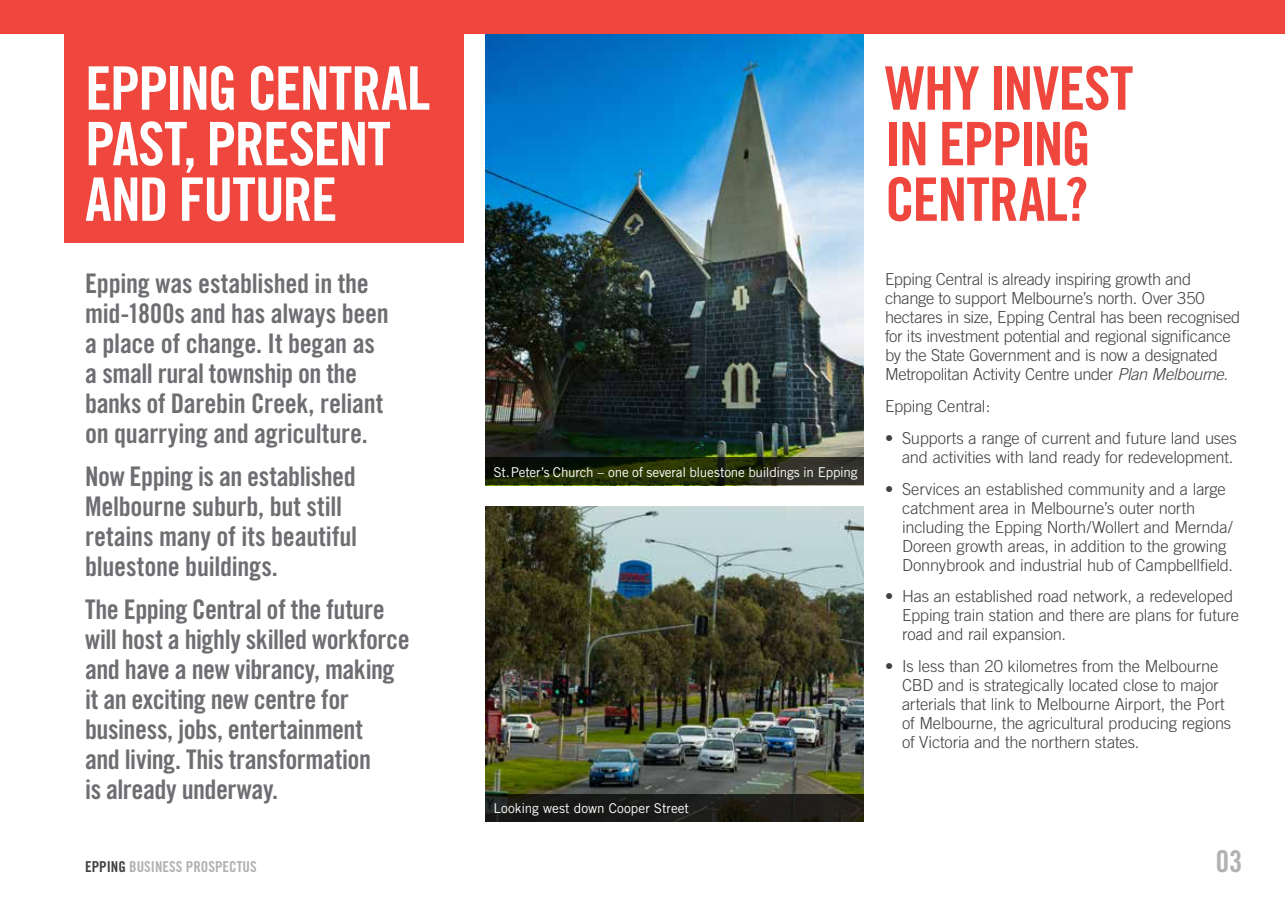
<style>
.page{position:relative;width:1285px;height:915px;background:#fff}
.page>*{position:absolute;margin:0;border:0;box-sizing:border-box;transform-origin:0 0}
.t1{font:60px/55.5px "Trade Gothic Bold Cond Twenty";letter-spacing:-.03em;color:#fff}
.t2{font:60px/55.5px "Trade Gothic Bold Cond Twenty";letter-spacing:-.02em;color:#ef463e}
.t3{font:30px "Trade Gothic Bold Cond Twenty";color:#b3b2b1}
.t4{font:27px/30px "Trade Gothic Bold Cond Twenty";letter-spacing:-.01em;color:#6d6e71}
.t5{font:300 16.5px/18.9px "Trade Gothic";letter-spacing:-.015em;color:#414042}
.t6{font:15px "Trade Gothic Bold Cond Twenty";color:#b3b2b1}
.t7{font:13.5px "Trade Gothic";letter-spacing:-.01em;color:#fff}
.s1{font-style:italic}
.s2{color:#414042}
</style>
<div class="page">
<div style="left:0;top:0;width:1284px;height:34px;background:#ef463e"></div>
<div style="left:64px;top:0;width:399px;height:242px;background:#ef463e"></div>
<img style="left:485px;top:34px;width:378px;height:423px">
<img style="left:485px;top:506px;width:378px;height:287px">
<svg style="left:485px;top:457px;width:378px;height:28px;background:#21280e"></svg>
<svg style="left:485px;top:793px;width:378px;height:28px;background:#1d1e1a"></svg>
<h1 class="t1" style="left:85px;top:60px;width:346px">EPPING CENTRAL<br>PAST, PRESENT<br>AND FUTURE</h1>
<h1 class="t2" style="left:884px;top:60px;width:250px">WHY INVEST<br>IN EPPING<br>CENTRAL?</h1>
<h3 class="t4" style="left:85px;top:268px;width:305px">Epping was established in the mid-1800s and has always been a place of change. It began as a small rural township on the banks of Darebin Creek, reliant on quarrying and agriculture.</h3>
<h3 class="t4" style="left:85px;top:461px;width:273px">Now Epping is an established<br>Melbourne suburb, but still retains many of its beautiful bluestone buildings.</h3>
<h3 class="t4" style="left:85px;top:593px;width:326px">The Epping Central of the future will host a highly skilled workforce and have a new vibrancy, making it an exciting new centre for business, jobs, entertainment<br>and living. This transformation<br>is already underway.</h3>
<p class="t7" style="left:493px;top:463px;width:365px">St. Peter’s Church – one of several bluestone buildings in Epping</p>
<p class="t7" style="left:493px;top:799px;width:197px">Looking west down Cooper Street</p>
<p class="t5" style="left:884px;top:270px;width:357px">Epping Central is already inspiring growth and change to support Melbourne’s north. Over 350 hectares in size, Epping Central has been recognised for its investment potential and regional significance by the State Government and is now a designated Metropolitan Activity Centre under <span class="s1">Plan Melbourne.</span></p>
<p class="t5" style="left:884px;top:396px;width:107px">Epping Central:</p>
<p class="t5" style="left:884px;top:428px;width:353px;text-align:right">• Supports a range of current and future land uses and activities with land ready for redevelopment.</p>
<p class="t5" style="left:901px;top:479px;width:332px;text-indent:-17px">• Services an established community and a large catchment area in Melbourne’s outer north including the Epping North/Wollert and Mernda/ Doreen growth areas, in addition to the growing Donnybrook and industrial hub of Campbellfield.</p>
<p class="t5" style="left:901px;top:586px;width:338px;text-indent:-17px">• Has an established road network, a redeveloped<br>Epping train station and there are plans for future road and rail expansion.</p>
<p class="t5" style="left:901px;top:656px;width:331px;text-indent:-17px">• Is less than 20 kilometres from the Melbourne CBD and is strategically located close to major arterials that link to Melbourne Airport, the Port of Melbourne, the agricultural producing regions of Victoria and the northern states.</p>
<p class="t6" style="left:85px;top:857px;width:173px"><span class="s2">EPPING</span> BUSINESS PROSPECTUS</p>
<h2 class="t3" style="left:1215px;top:843px;width:28px">03</h2>
</div>
